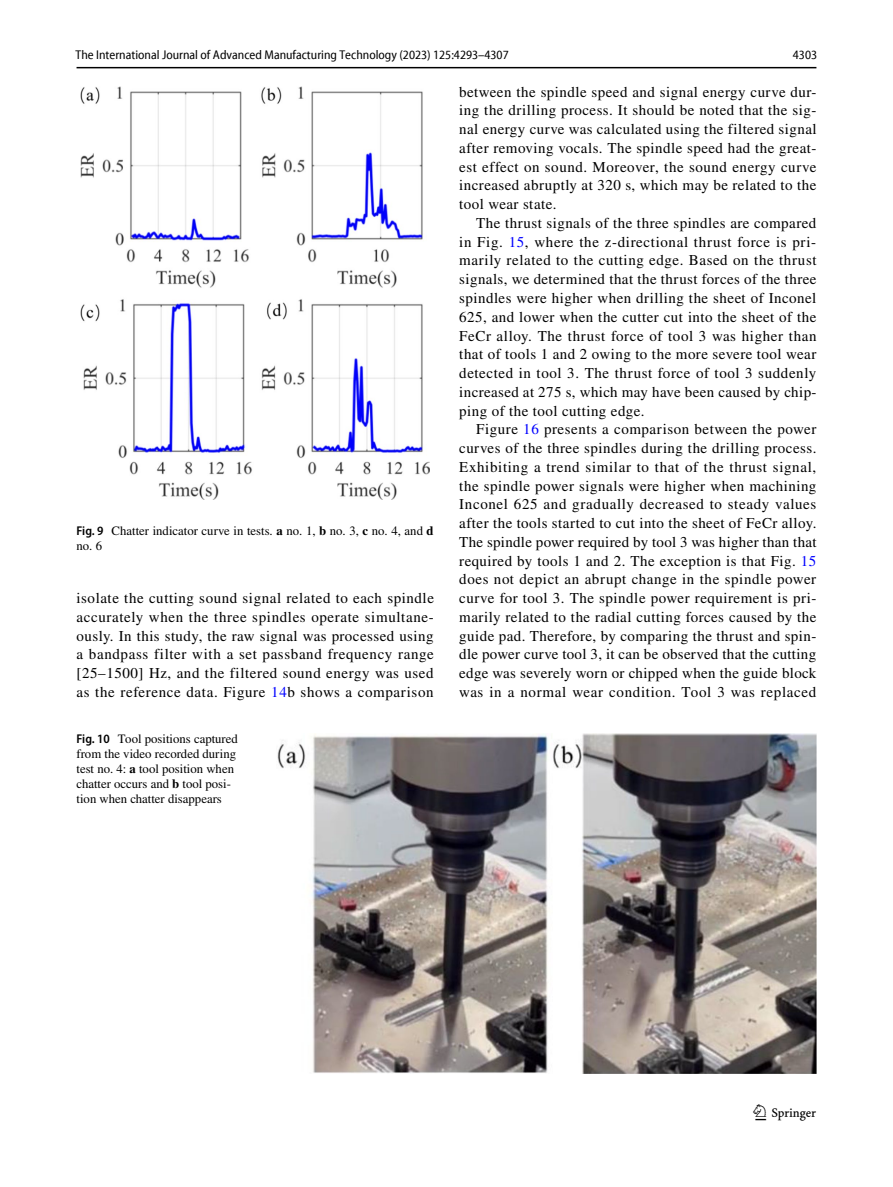
<style>
.page{position:relative;width:893px;height:1187px;background:#fff}
.page>*{position:absolute;margin:0;border:0;box-sizing:border-box;transform-origin:0 0}
.t1{font:22.5px "Springnew Regular 3";color:#000}
.t2{font:15px/18.8px "STIX";letter-spacing:.03em;color:#000;text-align:justify}
.t3{font:12.75px/15px "STIX";color:#000}
.t4{font:semi-condensed 12.75px "Myriad Pro Unic";color:#000}
.t5{font:12.75px "Myriad Pro Unic Semi Condensed 2";color:#000}
.s1{font-family:"Myriad Pro";font-weight:600;font-stretch:semi-condensed}
.s2{font-weight:700}
.s3{color:#00f}
</style>
<div class="page">
<hr style="left:77px;top:67px;width:739px;height:1px;background:#000">
<img style="left:81px;top:87px;width:348px;height:413px">
<img style="left:277px;top:733px;width:539px;height:340px">
<p class="t4" style="left:76px;top:50px;width:435px">The International Journal of Advanced Manufacturing Technology (2023) 125:4293–4307</p>
<p class="t5" style="left:793px;top:50px;width:26px">4303</p>
<p class="t3" style="left:77px;top:524px;width:359px"><span class="s1">Fig. 9</span> Chatter indicator curve in tests. <span class="s2">a</span> no. 1, <span class="s2">b</span> no. 3, <span class="s2">c</span> no. 4, and <span class="s2">d </span>no. 6</p>
<p class="t2" style="left:77px;top:589px;width:359px">isolate the cutting sound signal related to each spindle accurately when the three spindles operate simultane&shy;ously. In this study, the raw signal was processed using a bandpass filter with a set passband frequency range [25–1500] Hz, and the filtered sound energy was used as the reference data. Figure <span class="s3">14</span>b shows a comparison</p>
<p class="t3" style="left:77px;top:731px;width:163px"><span class="s1">Fig. 10</span> Tool positions captured from the video recorded during test no. 4: <span class="s2">a</span> tool position when chatter occurs and <span class="s2">b</span> tool posi&shy;tion when chatter disappears</p>
<p class="t2" style="left:459px;top:83px;width:359px">between the spindle speed and signal energy curve dur&shy;ing the drilling process. It should be noted that the sig&shy;nal energy curve was calculated using the filtered signal after removing vocals. The spindle speed had the great&shy;est effect on sound. Moreover, the sound energy curve increased abruptly at 320 s, which may be related to the tool wear state.</p>
<p class="t2" style="left:459px;top:214px;width:359px;text-indent:17px">The thrust signals of the three spindles are compared in Fig. <span class="s3">15</span>, where the z-directional thrust force is pri&shy;marily related to the cutting edge. Based on the thrust signals, we determined that the thrust forces of the three spindles were higher when drilling the sheet of Inconel 625, and lower when the cutter cut into the sheet of the FeCr alloy. The thrust force of tool 3 was higher than that of tools 1 and 2 owing to the more severe tool wear detected in tool 3. The thrust force of tool 3 suddenly increased at 275 s, which may have been caused by chip&shy;ping of the tool cutting edge.</p>
<p class="t2" style="left:459px;top:421px;width:359px;text-indent:17px">Figure <span class="s3">16</span> presents a comparison between the power curves of the three spindles during the drilling process.<br>Exhibiting a trend similar to that of the thrust signal, the spindle power signals were higher when machining Inconel 625 and gradually decreased to steady values after the tools started to cut into the sheet of FeCr alloy.<br>The spindle power required by tool 3 was higher than that required by tools 1 and 2. The exception is that Fig. <span class="s3">15 </span>does not depict an abrupt change in the spindle power curve for tool 3. The spindle power requirement is pri&shy;marily related to the radial cutting forces caused by the guide pad. Therefore, by comparing the thrust and spin&shy;dle power curve tool 3, it can be observed that the cutting edge was severely worn or chipped when the guide block was in a normal wear condition. Tool 3 was replaced</p>
<h1 class="t1" style="left:755px;top:1104px;width:62px">1 3</h1>
</div>
